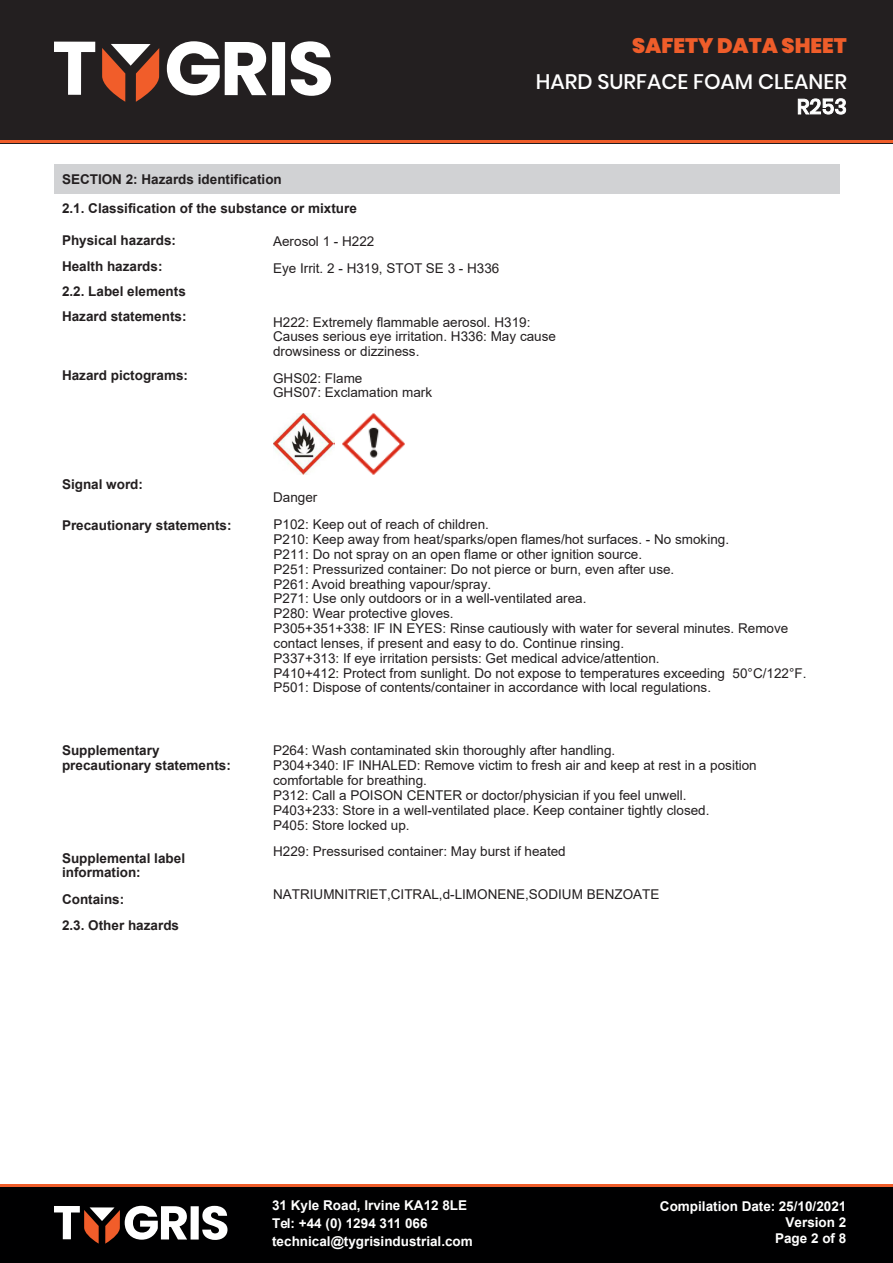
<style>
.page{position:relative;width:893px;height:1263px;background:#fff}
.page>*{position:absolute;margin:0;border:0;box-sizing:border-box;transform-origin:0 0}
.t1{font:500 21px/25.2px "Poppins";color:#fff;text-align:right}
.t2{font:900 21px "Poppins";color:#ef5d2a}
.t3{font:13.5px/14.9px "Arial";color:#231f20}
.t4{font:700 13.5px/25.2px "Arial";color:#231f20}
.t5{font:700 13.5px/18px "Arial";color:#fff}
</style>
<div class="page">
<div style="left:54px;top:164px;width:784px;height:29px;background:#d1d2d4"></div>
<div style="left:0;top:1186px;width:893px;height:77px;background:#000001"></div>
<hr style="left:0;top:1184px;width:893px;height:2px;background:#ef5d2a">
<div style="left:191px;top:1206px;width:8px;height:33px;background:#fff"></div>
<svg style="left:202px;top:1206px;width:26px;height:34px"></svg>
<svg style="left:54px;top:1206px;width:133px;height:38px"></svg>
<img style="left:273px;top:413px;width:62px;height:61px">
<img style="left:343px;top:413px;width:61px;height:62px">
<div style="left:0;top:0;width:893px;height:143px;background:#231f20"></div>
<hr style="left:0;top:140px;width:893px;height:3px;background:#ef5d2a">
<svg style="left:54px;top:42px;width:41px;height:53px"></svg>
<svg style="left:167px;top:41px;width:100px;height:54px"></svg>
<div style="left:272px;top:42px;width:13px;height:53px;background:#fff"></div>
<svg style="left:291px;top:41px;width:40px;height:55px"></svg>
<svg style="left:102px;top:44px;width:57px;height:58px"></svg>
<h1 class="t2" style="left:632px;top:34px;width:216px">SAFETY DATA SHEET</h1>
<h1 class="t1" style="left:536px;top:69px;width:313px">HARD SURFACE FOAM CLEANER<br>R253</h1>
<p class="t4" style="left:62px;top:164px;width:296px;line-height:29.4px">SECTION 2: Hazards identification<br>2.1. Classification of the substance or mixture</p>
<p class="t3" style="left:273px;top:228px;width:228px;line-height:26.1px">Aerosol 1 - H222<br>Eye Irrit. 2 - H319, STOT SE 3 - H336</p>
<p class="t4" style="left:62px;top:228px;width:126px">Physical hazards:<br>Health hazards:<br>2.2. Label elements<br>Hazard statements:</p>
<p class="t3" style="left:273px;top:314px;width:284px">H222: Extremely flammable aerosol. H319:<br>Causes serious eye irritation. H336: May cause drowsiness or dizziness.</p>
<p class="t3" style="left:273px;top:370px;width:161px">GHS02: Flame<br>GHS07: Exclamation mark</p>
<p class="t4" style="left:62px;top:363px;width:128px">Hazard pictograms:</p>
<p class="t4" style="left:62px;top:471px;width:83px">Signal word:</p>
<p class="t4" style="left:62px;top:512px;width:171px">Precautionary statements:</p>
<p class="t4" style="left:62px;top:743px;width:170px;line-height:14.9px">Supplementary precautionary statements:</p>
<p class="t4" style="left:62px;top:850px;width:125px;line-height:14.9px">Supplemental label information:</p>
<p class="t4" style="left:62px;top:886px;width:119px;line-height:26.1px">Contains:<br>2.3. Other hazards</p>
<p class="t3" style="left:273px;top:483px;width:217px;line-height:27.6px">Danger<br>P102: Keep out of reach of children.</p>
<p class="t3" style="left:274px;top:532px;width:534px">P210: Keep away from heat/sparks/open flames/hot surfaces. - No smoking.<br>P211: Do not spray on an open flame or other ignition source.<br>P251: Pressurized container: Do not pierce or burn, even after use.<br>P261: Avoid breathing vapour/spray.<br>P271: Use only outdoors or in a well-ventilated area.<br>P280: Wear protective gloves.<br>P305+351+338: IF IN EYES: Rinse cautiously with water for several minutes. Remove contact lenses, if present and easy to do. Continue rinsing.<br>P337+313: If eye irritation persists: Get medical advice/attention.<br>P410+412: Protect from sunlight. Do not expose to temperatures exceeding 50°C/122°F.<br>P501: Dispose of contents/container in accordance with local regulations.</p>
<p class="t3" style="left:273px;top:743px;width:485px">P264: Wash contaminated skin thoroughly after handling.<br>P304+340: IF INHALED: Remove victim to fresh air and keep at rest in a position comfortable for breathing.<br>P312: Call a POISON CENTER or doctor/physician if you feel unwell.<br>P403+233: Store in a well-ventilated place. Keep container tightly closed.<br>P405: Store locked up.</p>
<p class="t3" style="left:273px;top:844px;width:294px">H229: Pressurised container: May burst if heated</p>
<p class="t3" style="left:273px;top:886px;width:388px">NATRIUMNITRIET,CITRAL,d-LIMONENE,SODIUM BENZOATE</p>
<p class="t5" style="left:272px;top:1196px;width:202px">31 Kyle Road, Irvine KA12 8LE<br>Tel: +44 (0) 1294 311 066 technical@tygrisindustrial.com</p>
<p class="t5" style="left:660px;top:1198px;width:188px;line-height:16.2px;text-align:right">Compilation Date: 25/10/2021<br>Version 2<br>Page 2 of 8</p>
</div>
